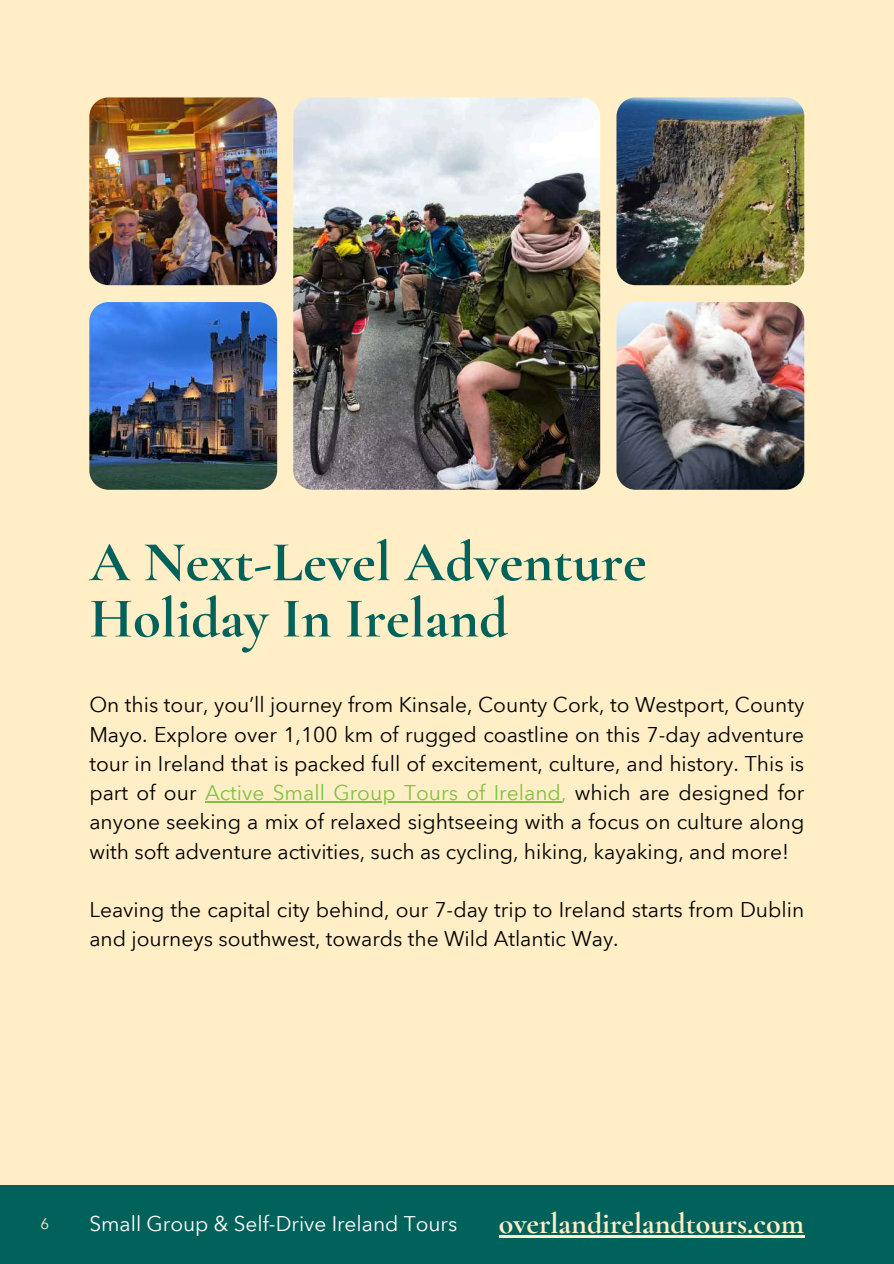
<style>
.page{position:relative;width:894px;height:1264px;background:#fff}
.page>*{position:absolute;margin:0;border:0;box-sizing:border-box;transform-origin:0 0}
.t1{font:700 57px/56.2px "Cormorant Garamond";color:#00625b}
.t2{font:700 30px "Cormorant Garamond";color:#ffeec6}
.t3{font:21px/29.2px "Avenir Next Arabic";color:#000;text-align:justify}
.t4{font:20.85px "Avenir Next Arabic";color:#fff}
.t5{font:15px "Avenir Next Arabic";color:#ffeec6}
.s1{color:#7fc241}
</style>
<div class="page">
<div style="left:0;top:0;width:893px;height:1263px;background:#ffeec6"></div>
<hr style="left:205px;top:801px;width:356px;height:1px;background:#7fc241">
<div style="left:0;top:1184px;width:893px;height:79px;background:#00625b"></div>
<hr style="left:498px;top:1235px;width:306px;height:2px;background:#ffeec6">
<img style="left:89px;top:97px;width:188px;height:188px;border-radius:19px">
<img style="left:293px;top:97px;width:307px;height:392px">
<img style="left:616px;top:97px;width:188px;height:188px;border-radius:19px">
<img style="left:89px;top:302px;width:188px;height:188px;border-radius:19px">
<img style="left:616px;top:302px;width:188px;height:188px;border-radius:19px">
<h1 class="t1" style="left:89px;top:534px;width:558px">A Next-Level Adventure<br>Holiday In Ireland</h1>
<p class="t3" style="left:89px;top:690px;width:716px">On this tour, you’ll journey from Kinsale, County Cork, to Westport, County Mayo. Explore over 1,100 km of rugged coastline on this 7-day adventure tour in Ireland that is packed full of excitement, culture, and history. This is part of our <span class="s1">Active Small Group Tours of Ireland,</span> which are designed for anyone seeking a mix of relaxed sightseeing with a focus on culture along with soft adventure activities, such as cycling, hiking, kayaking, and more!</p>
<p class="t3" style="left:89px;top:895px;width:716px">Leaving the capital city behind, our 7-day trip to Ireland starts from Dublin and journeys southwest, towards the Wild Atlantic Way.</p>
<p class="t5" style="left:40px;top:1214px;width:10px">6</p>
<p class="t4" style="left:89px;top:1211px;width:369px">Small Group &amp; Self-Drive Ireland Tours</p>
<h2 class="t2" style="left:498px;top:1205px;width:307px">overlandirelandtours.com</h2>
</div>
